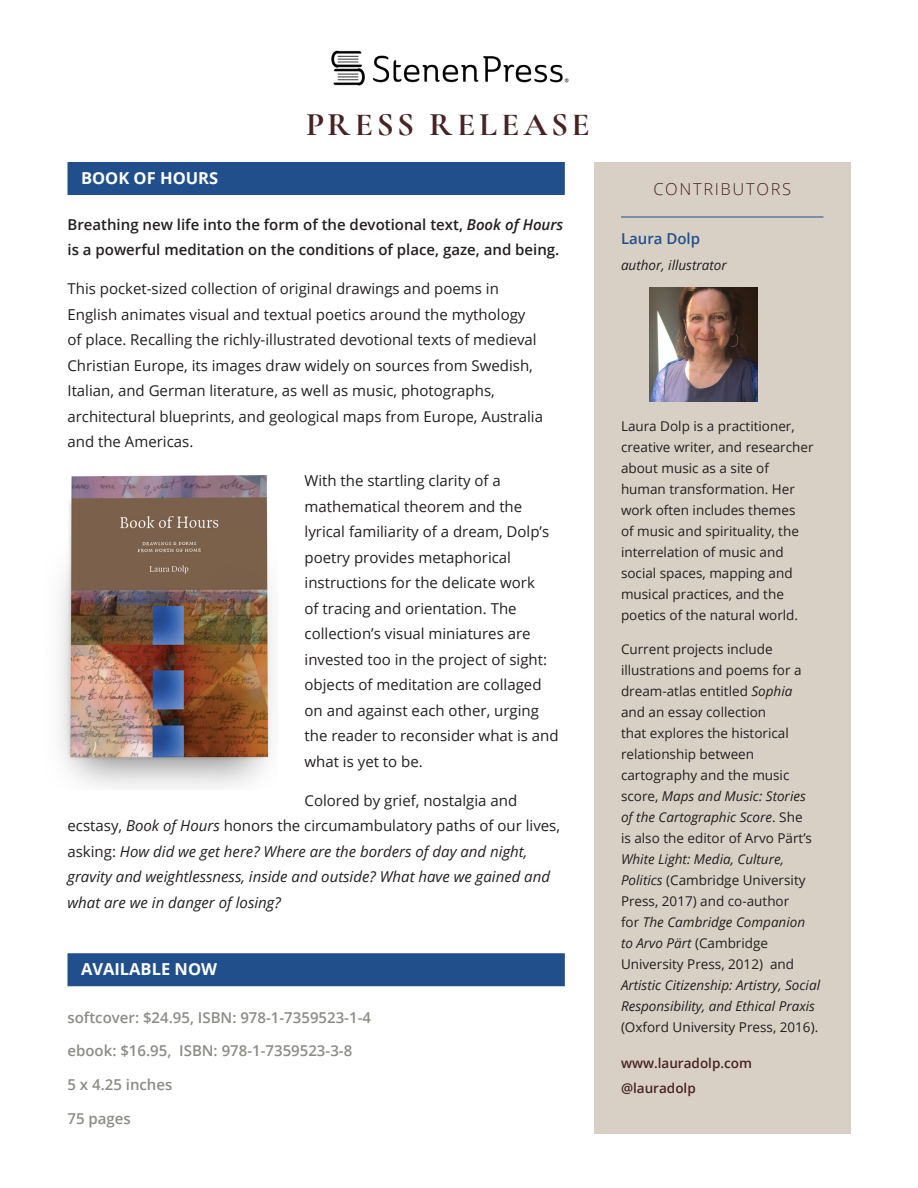
<style>
.page{position:relative;width:918px;height:1188px;background:#fff}
.page>*{position:absolute;margin:0;border:0;box-sizing:border-box;transform-origin:0 0}
.t1{font:700 33px "Cormorant Garamond";letter-spacing:.115em;color:#472325}
.subhead_w_bg{font:700 16.5px "Open Sans";color:#fff}
.sidebar_-_headline{font:300 16.5px "Open Sans";letter-spacing:.1em;color:#472325}
.body{font:15px/25.5px "Open Sans";color:#231f20}
.body-2{font:italic 15px/25.5px "Open Sans";color:#231f20}
.body-3{font:600 15px/25.5px "Open Sans";color:#231f20}
.pricing{font:600 15px "Open Sans";color:#8c8c87}
.sidebar_-_subhead{font:600 15px "Open Sans";color:#204f8c}
.sidebar_-_body{font:13.5px/21px "Open Sans";color:#231f20}
.sidebar_-_links{font:600 13.5px "Open Sans";color:#472325}
.sidebar_-_role{font:italic 13.5px "Open Sans";color:#231f20}
.s1{font-style:italic}
.s2{font-style:normal}
</style>
<div class="page">
<img style="left:331px;top:50px;width:238px;height:36px">
<div style="left:594px;top:162px;width:256px;height:972px;background:#d9d0c5"></div>
<hr style="left:621px;top:217px;width:203px;height:1px;background:#204f8c">
<div style="left:68px;top:162px;width:497px;height:33px;background:#204f8c"></div>
<div style="left:68px;top:953px;width:497px;height:33px;background:#204f8c"></div>
<img style="left:59px;top:475px;width:214px;height:312px">
<img style="left:649px;top:287px;width:108px;height:115px">
<h1 class="t1" style="left:306px;top:104px;width:285px">PRESS RELEASE</h1>
<p class="subhead_w_bg" style="left:81px;top:167px;width:139px">BOOK OF HOURS</p>
<p class="body-3" style="left:68px;top:211px;width:497px">Breathing new life into the form of the devotional text, <span class="s1">Book of Hours </span>is a powerful meditation on the conditions of place, gaze, and being.</p>
<p class="body" style="left:68px;top:276px;width:477px">This pocket-sized collection of original drawings and poems in English animates visual and textual poetics around the mythology of place. Recalling the richly-illustrated devotional texts of medieval Christian Europe, its images draw widely on sources from Swedish, Italian, and German literature, as well as music, photographs, architectural blueprints, and geological maps from Europe, Australia and the Americas.</p>
<p class="body" style="left:305px;top:468px;width:256px">With the startling clarity of a mathematical theorem and the lyrical familiarity of a dream, Dolp’s poetry provides metaphorical instructions for the delicate work<br>of tracing and orientation. The collection’s visual miniatures are invested too in the project of sight: objects of meditation are collaged on and against each other, urging the reader to reconsider what is and what is yet to be.</p>
<p class="body-2" style="left:68px;top:787px;width:494px;text-indent:237px"><span class="s2">Colored by grief, nostalgia and ecstasy,</span> Book of Hours <span class="s2">honors the circumambulatory paths of our lives, asking:</span> How did we get here? Where are the borders of day and night, gravity and weightlessness, inside and outside? What have we gained and what are we in danger of losing?</p>
<p class="subhead_w_bg" style="left:81px;top:958px;width:138px">AVAILABLE NOW</p>
<p class="pricing" style="left:68px;top:1007px;width:305px">softcover: $24.95, ISBN: 978-1-7359523-1-4</p>
<p class="pricing" style="left:68px;top:1041px;width:286px">ebook: $16.95, ISBN: 978-1-7359523-3-8</p>
<p class="pricing" style="left:68px;top:1074px;width:106px">5 x 4.25 inches</p>
<p class="pricing" style="left:68px;top:1108px;width:65px">75 pages</p>
<p class="sidebar_-_headline" style="left:653px;top:178px;width:139px">CONTRIBUTORS</p>
<p class="sidebar_-_subhead" style="left:621px;top:229px;width:81px">Laura Dolp</p>
<p class="sidebar_-_role" style="left:621px;top:256px;width:107px">author, illustrator</p>
<p class="sidebar_-_body" style="left:621px;top:415px;width:194px">Laura Dolp is a practitioner, creative writer, and researcher about music as a site of human transformation. Her work often includes themes<br>of music and spirituality, the interrelation of music and social spaces, mapping and musical practices, and the poetics of the natural world.</p>
<p class="sidebar_-_body" style="left:621px;top:638px;width:201px">Current projects include illustrations and poems for a dream-atlas entitled <span class="s1">Sophia<br></span>and an essay collection<br>that explores the historical relationship between cartography and the music score, <span class="s1">Maps and Music: Stories of the Cartographic Score</span>. She<br>is also the editor of Arvo Pärt’s<br><span class="s1">White Light: Media, Culture,<br>Politics</span> (Cambridge University<br>Press, 2017) and co-author<br>for <span class="s1">The Cambridge Companion to Arvo Pärt</span> (Cambridge<br>University Press, 2012) and<br><span class="s1">Artistic Citizenship: Artistry, Social<br>Responsibility, and Ethical Praxis </span>(Oxford University Press, 2016).</p>
<p class="sidebar_-_links" style="left:621px;top:1054px;width:133px">www.lauradolp.com</p>
<p class="sidebar_-_links" style="left:621px;top:1079px;width:76px">@lauradolp</p>
</div>
